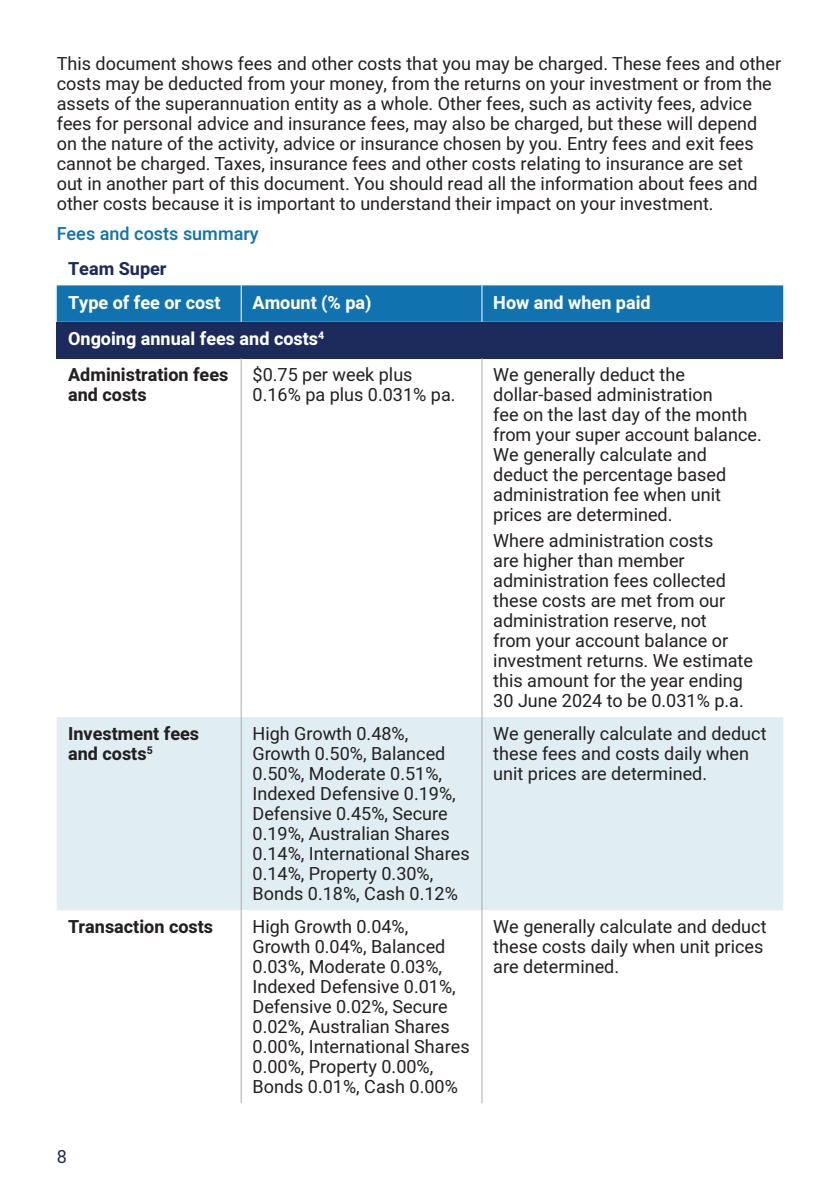
<style>
.page{position:relative;width:840px;height:1191px;background:#fff}
.page>*{position:absolute;margin:0;border:0;box-sizing:border-box;transform-origin:0 0}
.TS_-_Body_Copy{font:18px/20px "Heebo";color:#231f20}
.TS_-_Body_Copy-2{font:700 18px "Heebo";color:#fff}
.TS_-_Body_Copy-3{font:700 18px/20px "Heebo";color:#231f20}
.TS_-_Heading_5{font:500 18px "Heebo";color:#1073b0}
.TS_-_Body_Copy-4{font:700 18px "Heebo";color:#1c2b5b}
.t1{font:18px "Heebo";color:#1c2b5b}
</style>
<div class="page">
<div style="left:57px;top:285px;width:725px;height:37px;background:#1073b0"></div>
<div style="left:57px;top:322px;width:725px;height:36px;background:#1c2b5b"></div>
<div style="left:57px;top:717px;width:725px;height:193px;background:#e0eef3"></div>
<hr style="left:241px;top:358px;width:1px;height:359px;background:#a8a9ad">
<hr style="left:481px;top:358px;width:1px;height:359px;background:#a8a9ad">
<hr style="left:241px;top:717px;width:1px;height:193px;background:#a8a9ad">
<hr style="left:481px;top:717px;width:1px;height:193px;background:#a8a9ad">
<hr style="left:241px;top:910px;width:1px;height:193px;background:#a8a9ad">
<hr style="left:481px;top:910px;width:1px;height:193px;background:#a8a9ad">
<hr style="left:241px;top:285px;width:1px;height:37px;background:#fff">
<hr style="left:481px;top:285px;width:1px;height:37px;background:#fff">
<p class="TS_-_Body_Copy" style="left:57px;top:53px;width:725px">This document shows fees and other costs that you may be charged. These fees and other costs may be deducted from your money, from the returns on your investment or from the assets of the superannuation entity as a whole. Other fees, such as activity fees, advice fees for personal advice and insurance fees, may also be charged, but these will depend on the nature of the activity, advice or insurance chosen by you. Entry fees and exit fees cannot be charged. Taxes, insurance fees and other costs relating to insurance are set<br>out in another part of this document. You should read all the information about fees and other costs because it is important to understand their impact on your investment.</p>
<p class="TS_-_Heading_5" style="left:57px;top:221px;width:203px">Fees and costs summary</p>
<p class="TS_-_Body_Copy-4" style="left:68px;top:256px;width:100px">Team Super</p>
<p class="TS_-_Body_Copy-2" style="left:68px;top:290px;width:154px">Type of fee or cost</p>
<p class="TS_-_Body_Copy-2" style="left:252px;top:290px;width:120px">Amount (% pa)</p>
<p class="TS_-_Body_Copy-2" style="left:493px;top:290px;width:159px">How and when paid</p>
<p class="TS_-_Body_Copy-2" style="left:68px;top:326px;width:257px">Ongoing annual fees and costs<sup>4</sup></p>
<p class="TS_-_Body_Copy-3" style="left:68px;top:365px;width:162px">Administration fees and costs</p>
<p class="TS_-_Body_Copy" style="left:252px;top:365px;width:204px">$0.75 per week plus<br>0.16% pa plus 0.031% pa.</p>
<p class="TS_-_Body_Copy" style="left:493px;top:365px;width:270px">We generally deduct the dollar-based administration<br>fee on the last day of the month from your super account balance.<br>We generally calculate and deduct the percentage based administration fee when unit prices are determined.</p>
<p class="TS_-_Body_Copy" style="left:493px;top:530px;width:261px">Where administration costs<br>are higher than member administration fees collected these costs are met from our administration reserve, not<br>from your account balance or investment returns. We estimate this amount for the year ending<br>30 June 2024 to be 0.031% p.a.</p>
<p class="TS_-_Body_Copy-3" style="left:68px;top:724px;width:132px">Investment fees and costs<sup>5</sup></p>
<p class="TS_-_Body_Copy" style="left:252px;top:724px;width:218px">High Growth 0.48%,<br>Growth 0.50%, Balanced<br>0.50%, Moderate 0.51%,<br>Indexed Defensive 0.19%,<br>Defensive 0.45%, Secure<br>0.19%, Australian Shares<br>0.14%, International Shares<br>0.14%, Property 0.30%,<br>Bonds 0.18%, Cash 0.12%</p>
<p class="TS_-_Body_Copy" style="left:493px;top:724px;width:274px">We generally calculate and deduct these fees and costs daily when unit prices are determined.</p>
<p class="TS_-_Body_Copy-3" style="left:68px;top:917px;width:146px">Transaction costs</p>
<p class="TS_-_Body_Copy" style="left:252px;top:917px;width:218px">High Growth 0.04%,<br>Growth 0.04%, Balanced<br>0.03%, Moderate 0.03%,<br>Indexed Defensive 0.01%,<br>Defensive 0.02%, Secure<br>0.02%, Australian Shares<br>0.00%, International Shares<br>0.00%, Property 0.00%,<br>Bonds 0.01%, Cash 0.00%</p>
<p class="TS_-_Body_Copy" style="left:493px;top:917px;width:274px">We generally calculate and deduct these costs daily when unit prices are determined.</p>
<p class="t1" style="left:57px;top:1143px;width:12px">8</p>
</div>
